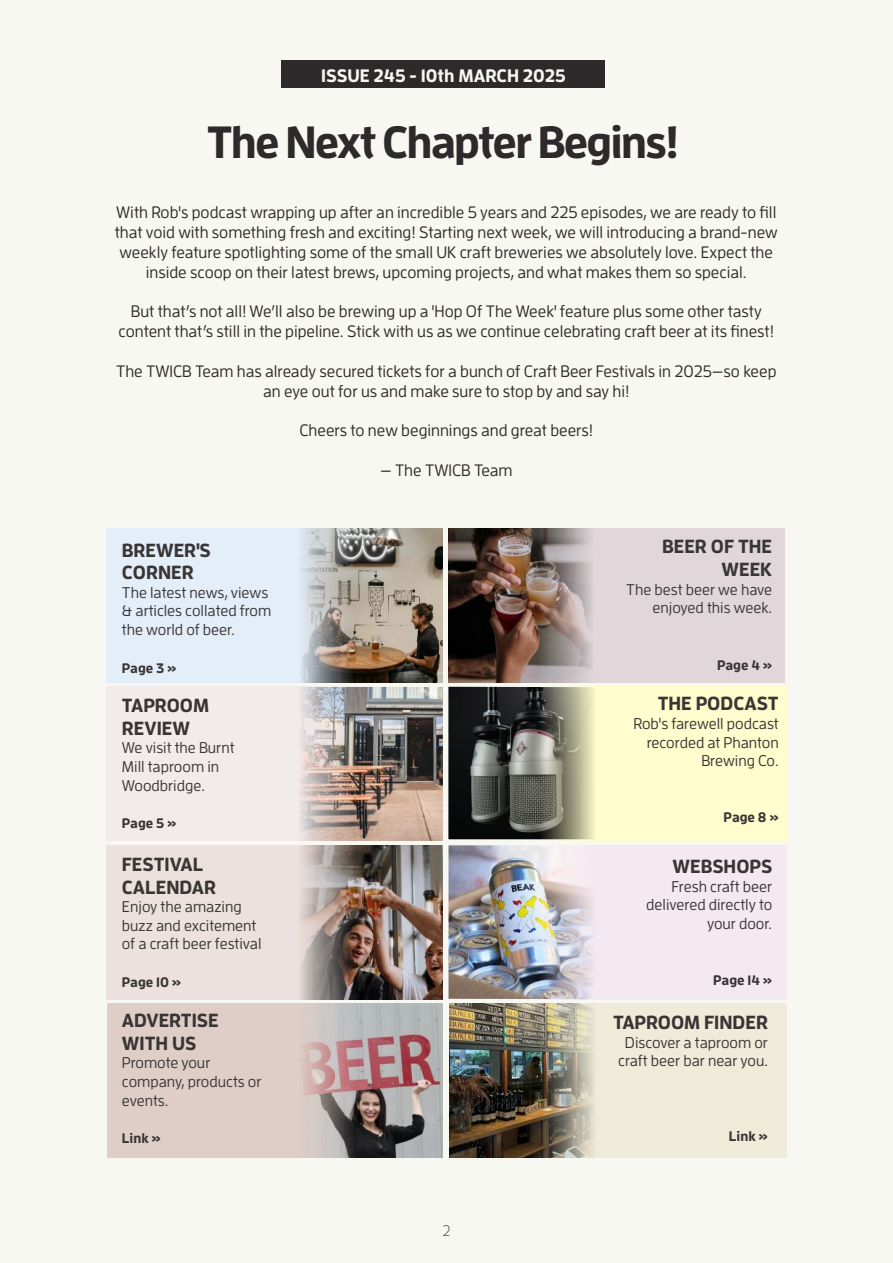
<style>
.page{position:relative;width:893px;height:1263px;background:#f7f8f2}
.page>*{position:absolute;margin:0;border:0;box-sizing:border-box;transform-origin:0 0}
.t1{font:700 45px "Enzo OT";letter-spacing:-.04em;color:#2e292a}
.t2{font:700 18.9px/22.8px "Enzo OT";color:#393535}
.t3{font:700 18px "Enzo OT";color:#f7f8f2}
.t4{font:500 16.5px/19.8px "Enzo OT";color:#2e292a;text-align:center}
.t5{font:500 15.45px/18.6px "Enzo OT";color:#393535}
.t6{font:300 15px "Enzo OT";color:#2e292a}
.t7{font:700 13.8px "Enzo OT";color:#393535}
</style>
<div class="page">
<img style="left:448px;top:845px;width:92px;height:154px">
<img style="left:353px;top:528px;width:90px;height:154px">
<img style="left:353px;top:687px;width:90px;height:154px">
<img style="left:353px;top:845px;width:90px;height:154px">
<img style="left:448px;top:528px;width:90px;height:154px">
<img style="left:448px;top:687px;width:92px;height:152px">
<img style="left:449px;top:1003px;width:91px;height:154px">
<svg style="left:106px;top:528px;width:247px;height:154px;background:#d7e0e8"></svg>
<svg style="left:106px;top:687px;width:247px;height:154px;fill:#f2ebec"></svg>
<svg style="left:106px;top:845px;width:247px;height:154px;background:#dbd0cc"></svg>
<div style="left:540px;top:845px;width:246px;height:154px;background:#f5e9f1"></div>
<svg style="left:538px;top:528px;width:246px;height:154px;background:#d2c8ca"></svg>
<svg style="left:540px;top:687px;width:247px;height:154px;background:#e9e6bd"></svg>
<svg style="left:540px;top:1003px;width:247px;height:154px;background:#ddd9c7"></svg>
<img style="left:354px;top:1004px;width:89px;height:154px">
<svg style="left:107px;top:1004px;width:247px;height:154px;background:#d7c6c1"></svg>
<div style="left:282px;top:61px;width:323px;height:27px;background:#2e292a"></div>
<p class="t3" style="left:321px;top:64px;width:246px">ISSUE 245 - 10th MARCH 2025</p>
<h1 class="t1" style="left:207px;top:114px;width:474px">The Next Chapter Begins!</h1>
<p class="t4" style="left:115px;top:202px;width:664px">With Rob's podcast wrapping up after an incredible 5 years and 225 episodes, we are ready to fill that void with something fresh and exciting! Starting next week, we will introducing a brand-new weekly feature spotlighting some of the small UK craft breweries we absolutely love. Expect the inside scoop on their latest brews, upcoming projects, and what makes them so special.</p>
<p class="t4" style="left:119px;top:301px;width:657px">But that’s not all! We’ll also be brewing up a 'Hop Of The Week' feature plus some other tasty content that’s still in the pipeline. Stick with us as we continue celebrating craft beer at its finest!</p>
<p class="t4" style="left:116px;top:361px;width:662px">The TWICB Team has already secured tickets for a bunch of Craft Beer Festivals in 2025—so keep an eye out for us and make sure to stop by and say hi!</p>
<p class="t4" style="left:299px;top:420px;width:295px">Cheers to new beginnings and great beers!</p>
<p class="t4" style="left:380px;top:460px;width:134px">— The TWICB Team</p>
<p class="t2" style="left:122px;top:538px;width:90px">BREWER'S<br>CORNER</p>
<p class="t5" style="left:122px;top:583px;width:151px">The latest news, views &amp; articles collated from the world of beer.</p>
<p class="t7" style="left:122px;top:659px;width:56px">Page 3 »</p>
<p class="t2" style="left:122px;top:693px;width:89px">TAPROOM<br>REVIEW</p>
<p class="t5" style="left:122px;top:738px;width:114px">We visit the Burnt<br>Mill taproom in<br>Woodbridge.</p>
<p class="t7" style="left:122px;top:814px;width:56px">Page 5 »</p>
<p class="t2" style="left:122px;top:852px;width:96px">FESTIVAL<br>CALENDAR</p>
<p class="t5" style="left:122px;top:897px;width:141px">Enjoy the amazing buzz and excitement of a craft beer festival</p>
<p class="t7" style="left:122px;top:973px;width:61px">Page 10 »</p>
<p class="t2" style="left:122px;top:1008px;width:98px">ADVERTISE<br>WITH US</p>
<p class="t5" style="left:122px;top:1053px;width:141px">Promote your company, products or events.</p>
<p class="t7" style="left:122px;top:1130px;width:41px">Link »</p>
<p class="t6" style="left:442px;top:1222px;width:9px">2</p>
<p class="t2" style="left:662px;top:535px;width:112px;text-align:right">BEER OF THE<br>WEEK</p>
<p class="t5" style="left:626px;top:580px;width:147px;text-align:right">The best beer we have enjoyed this week.</p>
<p class="t7" style="left:717px;top:656px;width:57px">Page 4 »</p>
<p class="t2" style="left:658px;top:692px;width:123px">THE PODCAST</p>
<p class="t5" style="left:633px;top:714px;width:147px;text-align:right">Rob's farewell podcast recorded at Phanton<br>Brewing Co.</p>
<p class="t7" style="left:724px;top:809px;width:57px">Page 8 »</p>
<p class="t2" style="left:673px;top:854px;width:101px">WEBSHOPS</p>
<p class="t5" style="left:646px;top:877px;width:127px;text-align:right">Fresh craft beer delivered directly to your door.</p>
<p class="t7" style="left:713px;top:971px;width:60px">Page 14 »</p>
<p class="t2" style="left:613px;top:1010px;width:156px">TAPROOM FINDER</p>
<p class="t5" style="left:618px;top:1033px;width:151px;text-align:center">Discover a taproom or craft beer bar near you.</p>
<p class="t7" style="left:729px;top:1128px;width:41px">Link »</p>
</div>
